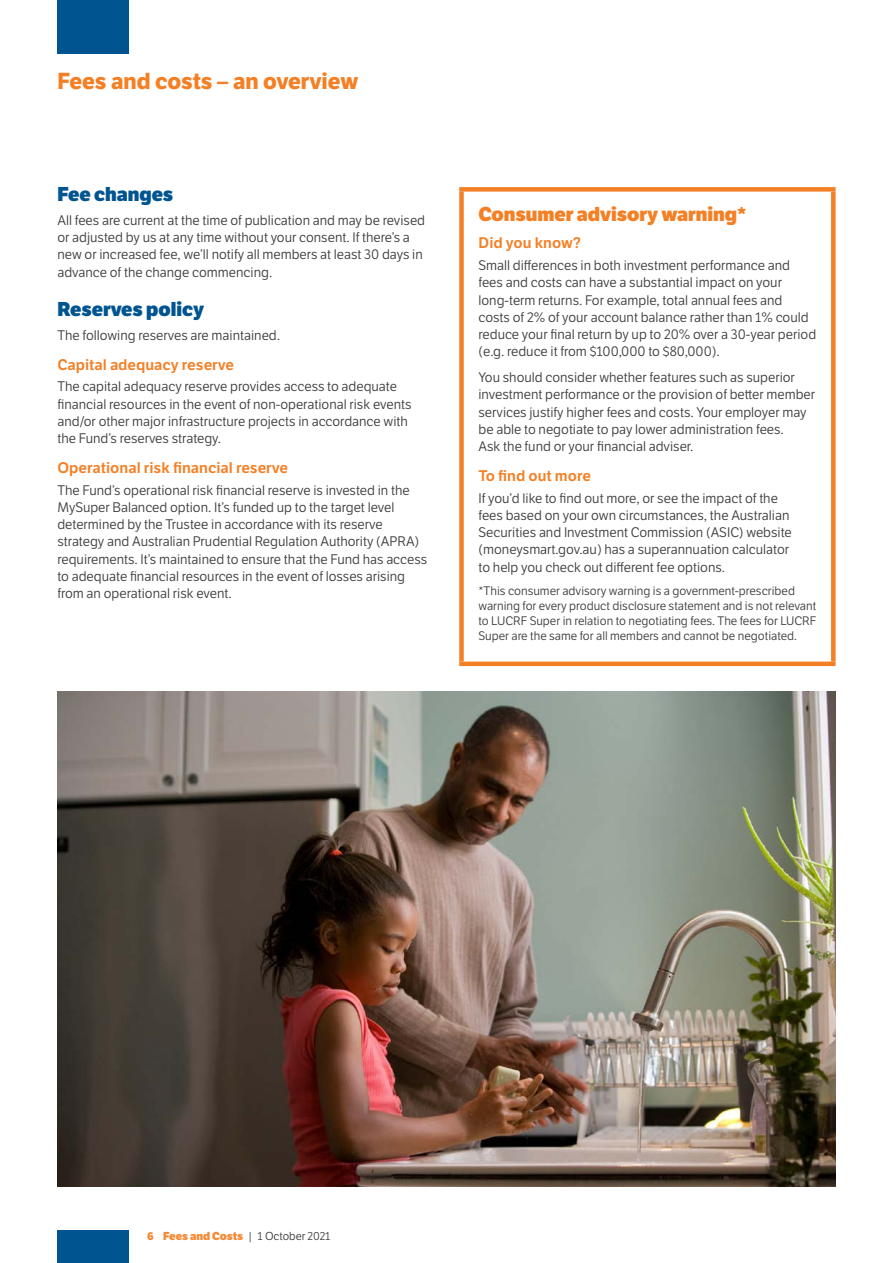
<style>
.page{position:relative;width:893px;height:1263px;background:#fff}
.page>*{position:absolute;margin:0;border:0;box-sizing:border-box;transform-origin:0 0}
._2020__Page_Follow_o{font:700 22.5px "LFT Etica";color:#f48026}
._2020__Subheading_L1{font:800 19.5px "LFT Etica";color:#005490}
._2020__Subheading_L1-2{font:800 19.5px "LFT Etica";color:#f48026}
._2020__Subheading_L2{font:15px "LFT Etica SB";color:#f48026}
._2020__Body_Copy_9_1{font:13.5px/17.2px "LFT Etica";color:#3e3e3f}
._2020__Disclaimer_8{font:12px/15px "LFT Etica";color:#3e3e3f}
.t1{font:800 11.25px "LFT Etica";color:#f58b37}
.s1{font-weight:400;color:#3e3e3f}
</style>
<div class="page">
<div style="left:57px;top:0;width:72px;height:54px;background:#005490"></div>
<div style="left:57px;top:1230px;width:72px;height:33px;background:#005490"></div>
<div style="left:459px;top:187px;width:377px;height:5px;background:#f48026"></div>
<div style="left:459px;top:192px;width:5px;height:469px;background:#f48026"></div>
<div style="left:831px;top:192px;width:5px;height:469px;background:#f48026"></div>
<div style="left:459px;top:661px;width:377px;height:5px;background:#f48026"></div>
<img style="left:57px;top:691px;width:779px;height:495px">
<p class="_2020__Page_Follow_o" style="left:57px;top:67px;width:302px">Fees and costs – an overview</p>
<p class="_2020__Subheading_L1" style="left:57px;top:182px;width:117px">Fee changes</p>
<p class="_2020__Body_Copy_9_1" style="left:57px;top:212px;width:369px">All fees are current at the time of publication and may be revised or adjusted by us at any time without your consent. If there’s a new or increased fee, we’ll notify all members at least 30 days in advance of the change commencing.</p>
<p class="_2020__Subheading_L1" style="left:57px;top:297px;width:148px">Reserves policy</p>
<p class="_2020__Body_Copy_9_1" style="left:57px;top:327px;width:224px">The following reserves are maintained.</p>
<p class="_2020__Subheading_L2" style="left:57px;top:355px;width:178px">Capital adequacy reserve</p>
<p class="_2020__Body_Copy_9_1" style="left:57px;top:378px;width:356px">The capital adequacy reserve provides access to adequate financial resources in the event of non-operational risk events and/or other major infrastructure projects in accordance with the Fund’s reserves strategy.</p>
<p class="_2020__Subheading_L2" style="left:57px;top:459px;width:232px">Operational risk financial reserve</p>
<p class="_2020__Body_Copy_9_1" style="left:57px;top:482px;width:371px">The Fund’s operational risk financial reserve is invested in the MySuper Balanced option. It’s funded up to the target level determined by the Trustee in accordance with its reserve strategy and Australian Prudential Regulation Authority (APRA) requirements. It’s maintained to ensure that the Fund has access to adequate financial resources in the event of losses arising from an operational risk event.</p>
<p class="_2020__Subheading_L1-2" style="left:478px;top:201px;width:269px">Consumer advisory warning*</p>
<p class="_2020__Subheading_L2" style="left:478px;top:234px;width:104px">Did you know?</p>
<p class="_2020__Body_Copy_9_1" style="left:478px;top:257px;width:339px">Small differences in both investment performance and fees and costs can have a substantial impact on your long-term returns. For example, total annual fees and costs of 2% of your account balance rather than 1% could reduce your final return by up to 20% over a 30-year period (e.g. reduce it from $100,000 to $80,000).</p>
<p class="_2020__Body_Copy_9_1" style="left:478px;top:369px;width:338px">You should consider whether features such as superior investment performance or the provision of better member services justify higher fees and costs. Your employer may be able to negotiate to pay lower administration fees.<br>Ask the fund or your financial adviser.</p>
<p class="_2020__Subheading_L2" style="left:478px;top:467px;width:114px">To find out more</p>
<p class="_2020__Body_Copy_9_1" style="left:478px;top:489px;width:315px">If you’d like to find out more, or see the impact of the fees based on your own circumstances, the Australian Securities and Investment Commission (ASIC) website (moneysmart.gov.au) has a superannuation calculator to help you check out different fee options.</p>
<p class="_2020__Disclaimer_8" style="left:478px;top:584px;width:339px">*This consumer advisory warning is a government-prescribed warning for every product disclosure statement and is not relevant to LUCRF Super in relation to negotiating fees. The fees for LUCRF Super are the same for all members and cannot be negotiated.</p>
<p class="t1" style="left:147px;top:1229px;width:185px">6 Fees and Costs <span class="s1">| 1 October 2021</span></p>
</div>
